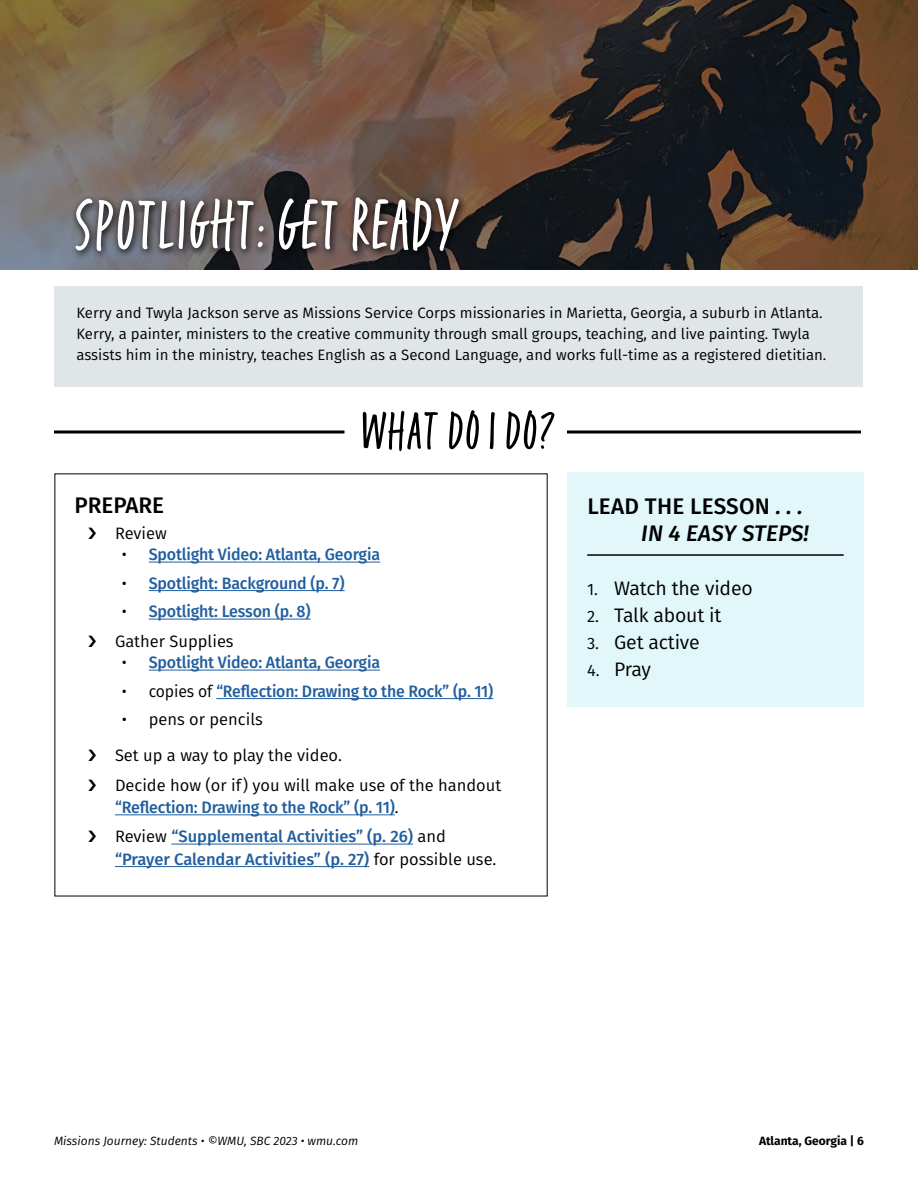
<style>
.page{position:relative;width:918px;height:1188px;background:#fff}
.page>*{position:absolute;margin:0;border:0;box-sizing:border-box;transform-origin:0 0}
.t1{font:82.5px "Fave Condensed One Pro";letter-spacing:.02em;color:#fff}
.t2{font:60px "Fave Condensed One Pro";letter-spacing:.02em;color:#000}
.t3{font:italic 500 22.5px/27px "Fira Sans";letter-spacing:.01em;color:#000;text-align:right}
.t4{font:500 22.5px "Fira Sans";color:#000}
.t5{font:19.5px "Fira Sans";letter-spacing:-.01em;color:#000}
.t6{font:500 16.5px/29.2px "Fira Sans";letter-spacing:-.01em;color:#215e9e}
.t7{font:16.5px/36px "Fira Sans";color:#000}
.t8{font:500 16.5px "Fira Sans";letter-spacing:-.01em;color:#215e9e;scale:.96 1}
.t9{font:15px/21px "Fira Sans";color:#000}
.t10{font:italic 12px "Fira Sans";color:#000}
.t11{font:700 12px "Fira Sans";color:#000}
.s1{font-weight:400;color:#000}
.s2{color:#000}
.s3{font-weight:500;color:#215e9e}
.s4{font-style:normal}
.s5{font-size:16.5px}
</style>
<div class="page">
<img style="left:0;top:0;width:918px;height:270px">
<div style="left:54px;top:286px;width:808px;height:101px;background:#e0e6e8"></div>
<hr style="left:149px;top:562px;width:231px;height:1px;background:#215e9e">
<hr style="left:149px;top:590px;width:196px;height:1px;background:#215e9e">
<hr style="left:149px;top:619px;width:162px;height:1px;background:#215e9e">
<hr style="left:149px;top:670px;width:231px;height:1px;background:#215e9e">
<hr style="left:216px;top:698px;width:277px;height:1px;background:#215e9e">
<hr style="left:115px;top:814px;width:280px;height:1px;background:#215e9e">
<hr style="left:171px;top:844px;width:242px;height:1px;background:#215e9e">
<hr style="left:115px;top:866px;width:254px;height:1px;background:#215e9e">
<svg style="left:70px;top:192px;width:398px;height:69px;background:#4c4445"></svg>
<div style="left:567px;top:472px;width:297px;height:235px;background:#e2f7f9"></div>
<hr style="left:587px;top:554px;width:257px;height:2px;background:#000">
<svg style="left:54px;top:430px;width:291px;height:4px"></svg>
<svg style="left:567px;top:430px;width:294px;height:4px"></svg>
<h1 class="t1" style="left:74px;top:185px;width:385px">SPOTLIGHT: GET READY</h1>
<p class="t9" style="left:76px;top:302px;width:750px">Kerry and Twyla Jackson serve as Missions Service Corps missionaries in Marietta, Georgia, a suburb in Atlanta.<br>Kerry, a painter, ministers to the creative community through small groups, teaching, and live painting. Twyla assists him in the ministry, teaches English as a Second Language, and works full-time as a registered dietitian.</p>
<h2 class="t2" style="left:361px;top:402px;width:197px">WHAT DO I DO?</h2>
<h3 class="t4" style="left:75px;top:487px;width:91px">PREPARE</h3>
<p class="t7" style="left:88px;top:515px;width:80px">❯ Review</p>
<p class="t6" style="left:122px;top:539px;width:260px"><span class="s1">•</span> Spotlight Video: Atlanta, Georgia</p>
<p class="t6" style="left:122px;top:568px;width:224px"><span class="s1">•</span> Spotlight: Background (p. 7)</p>
<p class="t6" style="left:88px;top:596px;width:224px;text-indent:34px"><span class="s1">•</span> Spotlight: Lesson (p. 8) <span class="s2">❯</span> <span class="s1">Gather Supplies</span></p>
<p class="t6" style="left:122px;top:647px;width:260px"><span class="s1">•</span> Spotlight Video: Atlanta, Georgia</p>
<p class="t8" style="left:122px;top:678px;width:389px"><span class="s1">• copies of</span> “Reflection: Drawing to the Rock” (p. 11)</p>
<p class="t7" style="left:88px;top:701px;width:254px;text-indent:34px">• pens or pencils<br>❯ Set up a way to play the video.</p>
<p class="t7" style="left:115px;top:773px;width:388px;line-height:22.5px;text-indent:-27px">❯ Decide how (or if) you will make use of the handout <span class="s3">“Reflection: Drawing to the Rock” (p. 11)</span>.</p>
<p class="t6" style="left:115px;top:825px;width:381px;line-height:22.5px;text-indent:-27px"><span class="s2">❯</span> <span class="s1">Review</span> “Supplemental Activities” (p. 26) <span class="s1">and </span>“Prayer Calendar Activities” (p. 27) <span class="s1">for possible use.</span></p>
<h3 class="t3" style="left:587px;top:491px;width:223px"><span class="s4">LEAD THE LESSON</span> . . .<br>IN 4 EASY STEPS!</h3>
<h3 class="t5" style="left:587px;top:573px;width:167px"><span class="s5">1.</span> Watch the video</h3>
<h3 class="t5" style="left:587px;top:600px;width:136px"><span class="s5">2.</span> Talk about it</h3>
<h3 class="t5" style="left:587px;top:627px;width:114px"><span class="s5">3.</span> Get active</h3>
<h3 class="t5" style="left:587px;top:654px;width:65px"><span class="s5">4.</span> Pray</h3>
<p class="t10" style="left:54px;top:1132px;width:306px">Missions Journey: Students • ©WMU, SBC 2023 • wmu.com</p>
<p class="t11" style="left:759px;top:1131px;width:106px">Atlanta, Georgia | 6</p>
</div>
